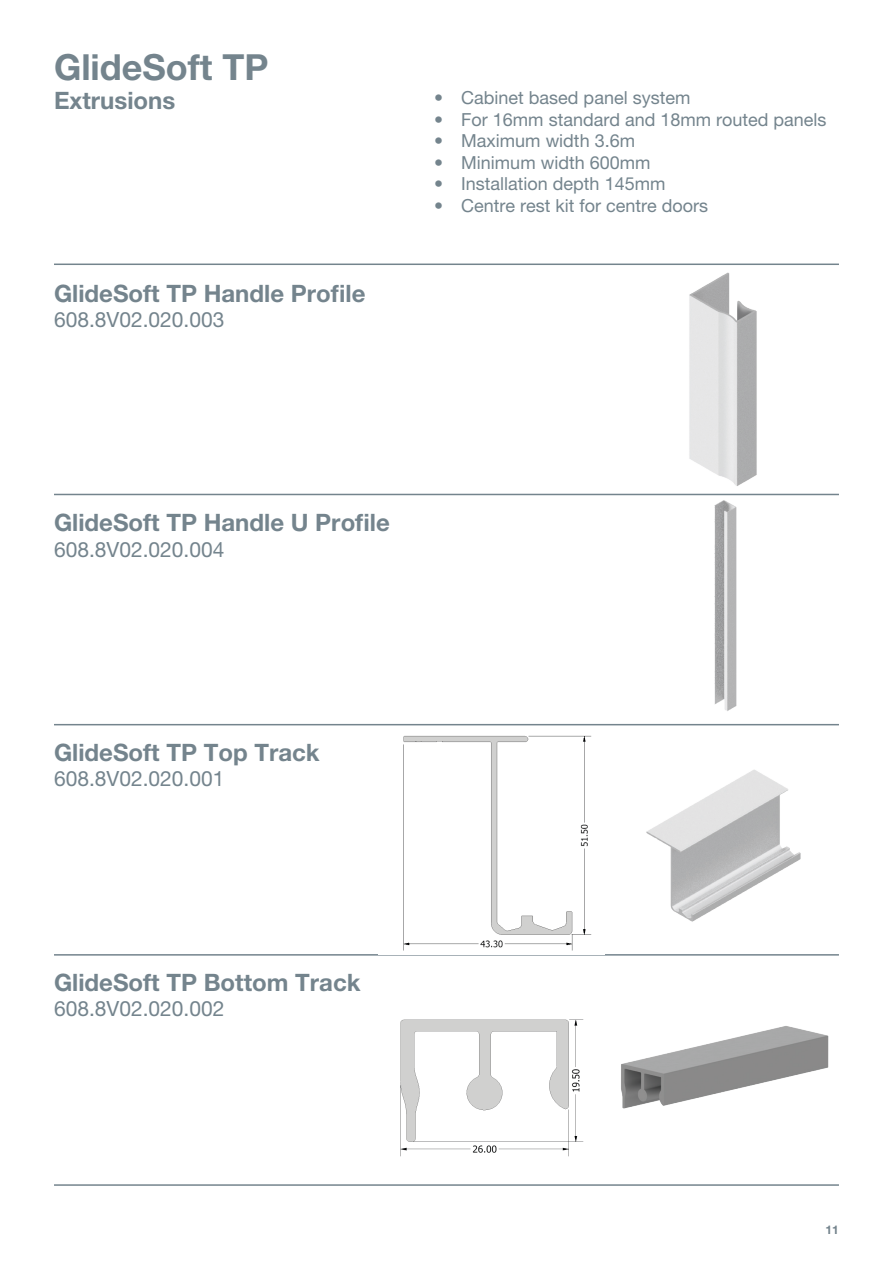
<style>
.page{position:relative;width:893px;height:1263px;background:#fff}
.page>*{position:absolute;margin:0;border:0;box-sizing:border-box;transform-origin:0 0}
.t1{font:700 36px "Helvetica Neue LT Pro";color:#74848d}
.t2{font:700 24px "Helvetica Neue LT Pro";color:#74848d}
.t3{font:21px "Helvetica Neue LT Pro";color:#74848d}
.t4{font:18px "Helvetica Neue LT Pro";color:#74848d}
.t5{font:700 12px "Helvetica Neue LT Pro";color:#74848d}
</style>
<div class="page">
<hr style="left:54px;top:1184px;width:785px;height:2px;background:#74848d">
<hr style="left:54px;top:264px;width:785px;height:1px;background:#74848d">
<hr style="left:54px;top:494px;width:785px;height:1px;background:#74848d">
<hr style="left:54px;top:724px;width:785px;height:1px;background:#74848d">
<hr style="left:54px;top:954px;width:785px;height:2px;background:#74848d">
<img style="left:608px;top:272px;width:231px;height:439px">
<img style="left:646px;top:769px;width:155px;height:153px">
<img style="left:621px;top:1026px;width:208px;height:83px">
<img style="left:403px;top:735px;width:189px;height:216px">
<img style="left:400px;top:1019px;width:184px;height:138px">
<p class="t1" style="left:54px;top:45px;width:216px">GlideSoft TP</p>
<p class="t2" style="left:54px;top:85px;width:123px">Extrusions</p>
<p class="t2" style="left:54px;top:278px;width:313px">GlideSoft TP Handle Profile</p>
<p class="t3" style="left:54px;top:307px;width:172px">608.8V02.020.003</p>
<p class="t4" style="left:434px;top:87px;width:258px">• Cabinet based panel system</p>
<p class="t4" style="left:434px;top:108px;width:394px">• For 16mm standard and 18mm routed panels</p>
<p class="t4" style="left:434px;top:130px;width:202px">• Maximum width 3.6m</p>
<p class="t4" style="left:434px;top:152px;width:218px">• Minimum width 600mm</p>
<p class="t4" style="left:434px;top:173px;width:233px">• Installation depth 145mm</p>
<p class="t4" style="left:434px;top:195px;width:276px">• Centre rest kit for centre doors</p>
<p class="t2" style="left:54px;top:508px;width:337px">GlideSoft TP Handle U Profile</p>
<p class="t3" style="left:54px;top:536px;width:172px">608.8V02.020.004</p>
<p class="t2" style="left:54px;top:738px;width:267px">GlideSoft TP Top Track</p>
<p class="t3" style="left:54px;top:766px;width:172px">608.8V02.020.001</p>
<p class="t2" style="left:54px;top:967px;width:308px">GlideSoft TP Bottom Track</p>
<p class="t3" style="left:54px;top:996px;width:172px">608.8V02.020.002</p>
<p class="t5" style="left:826px;top:1222px;width:15px">11</p>
</div>
